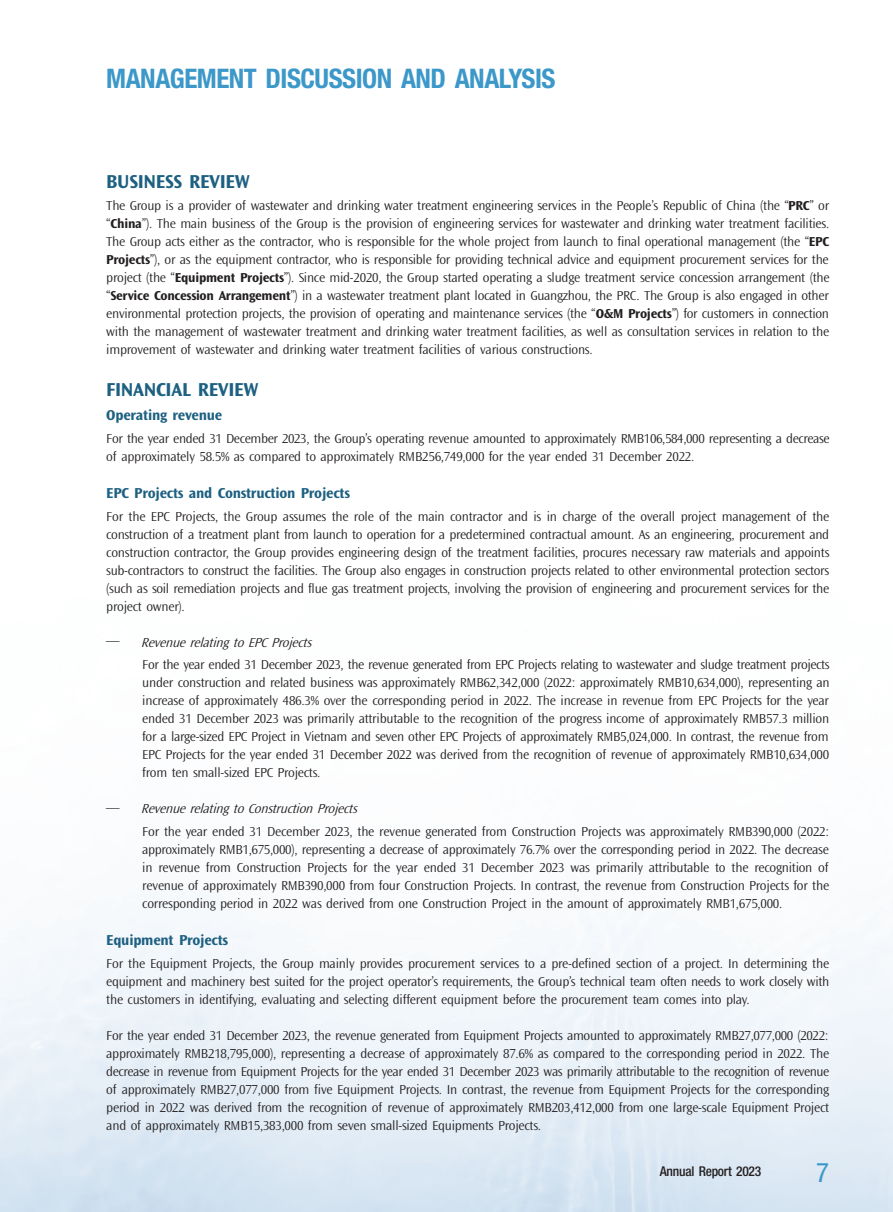
<style>
.page{position:relative;width:893px;height:1212px;background:#fff}
.page>*{position:absolute;margin:0;border:0;box-sizing:border-box;transform-origin:0 0}
.t1{font:700 condensed 27px "Helvetica Neue LT Std";letter-spacing:-.02em;color:#3c98c9}
.t2{font:condensed 27px "Helvetica Neue LT Std";color:#3c98c9}
._03_H1{font:700 19.5px "Ocean Sans Std";letter-spacing:-.015em;color:#1d6081}
._04___H2{font:700 15px "Ocean Sans Std";letter-spacing:-.015em;color:#1d6081}
._01_Body_Text{font:300 13.5px/18px "Ocean Sans Std";letter-spacing:-.02em;color:#231f20;text-align:justify}
._11_P0{font:300 13.5px/18px "Ocean Sans Std";letter-spacing:-.02em;color:#231f20;text-align:justify}
._06_______H4{font:italic 300 13.5px "Ocean Sans Std";color:#231f20}
.t3{font:500 condensed 13.5px "Helvetica Neue LT Std";letter-spacing:-.02em;color:#231f20}
.s1{font-weight:700}
</style>
<div class="page">
<h1 class="t1" style="left:106px;top:62px;width:451px">MANAGEMENT DISCUSSION AND ANALYSIS</h1>
<p class="_03_H1" style="left:106px;top:170px;width:145px">BUSINESS REVIEW</p>
<p class="_11_P0" style="left:106px;top:197px;width:725px">The Group is a provider of wastewater and drinking water treatment engineering services in the People’s Republic of China (the “<span class="s1">PRC</span>” or “<span class="s1">China</span>”). The main business of the Group is the provision of engineering services for wastewater and drinking water treatment facilities.<br>The Group acts either as the contractor, who is responsible for the whole project from launch to final operational management (the “<span class="s1">EPC Projects</span>”), or as the equipment contractor, who is responsible for providing technical advice and equipment procurement services for the project (the “<span class="s1">Equipment Projects</span>”). Since mid-2020, the Group started operating a sludge treatment service concession arrangement (the “<span class="s1">Service Concession Arrangement</span>”) in a wastewater treatment plant located in Guangzhou, the PRC. The Group is also engaged in other environmental protection projects, the provision of operating and maintenance services (the “<span class="s1">O&amp;M Projects</span>”) for customers in connection with the management of wastewater treatment and drinking water treatment facilities, as well as consultation services in relation to the improvement of wastewater and drinking water treatment facilities of various constructions.</p>
<p class="_03_H1" style="left:106px;top:379px;width:154px">FINANCIAL REVIEW</p>
<p class="_04___H2" style="left:106px;top:407px;width:117px">Operating revenue</p>
<p class="_01_Body_Text" style="left:106px;top:429px;width:725px">For the year ended 31 December 2023, the Group’s operating revenue amounted to approximately RMB106,584,000 representing a decrease of approximately 58.5% as compared to approximately RMB256,749,000 for the year ended 31 December 2022.</p>
<p class="_04___H2" style="left:106px;top:485px;width:245px">EPC Projects and Construction Projects</p>
<p class="_01_Body_Text" style="left:106px;top:507px;width:725px">For the EPC Projects, the Group assumes the role of the main contractor and is in charge of the overall project management of the construction of a treatment plant from launch to operation for a predetermined contractual amount. As an engineering, procurement and construction contractor, the Group provides engineering design of the treatment facilities, procures necessary raw materials and appoints sub-contractors to construct the facilities. The Group also engages in construction projects related to other environmental protection sectors (such as soil remediation projects and flue gas treatment projects, involving the provision of engineering and procurement services for the project owner).</p>
<p class="_06_______H4" style="left:105px;top:635px;width:211px">— RevenuerelatingtoEPCProjects</p>
<p class="_01_Body_Text" style="left:142px;top:656px;width:689px">For the year ended 31 December 2023, the revenue generated from EPC Projects relating to wastewater and sludge treatment projects under construction and related business was approximately RMB62,342,000 (2022: approximately RMB10,634,000), representing an increase of approximately 486.3% over the corresponding period in 2022. The increase in revenue from EPC Projects for the year ended 31 December 2023 was primarily attributable to the recognition of the progress income of approximately RMB57.3 million for a large-sized EPC Project in Vietnam and seven other EPC Projects of approximately RMB5,024,000. In contrast, the revenue from EPC Projects for the year ended 31 December 2022 was derived from the recognition of revenue of approximately RMB10,634,000 from ten small-sized EPC Projects.</p>
<p class="_06_______H4" style="left:105px;top:801px;width:257px">— RevenuerelatingtoConstructionProjects</p>
<p class="_01_Body_Text" style="left:142px;top:822px;width:688px">For the year ended 31 December 2023, the revenue generated from Construction Projects was approximately RMB390,000 (2022: approximately RMB1,675,000), representing a decrease of approximately 76.7% over the corresponding period in 2022. The decrease in revenue from Construction Projects for the year ended 31 December 2023 was primarily attributable to the recognition of revenue of approximately RMB390,000 from four Construction Projects. In contrast, the revenue from Construction Projects for the corresponding period in 2022 was derived from one Construction Project in the amount of approximately RMB1,675,000.</p>
<p class="_04___H2" style="left:106px;top:932px;width:123px">Equipment Projects</p>
<p class="_01_Body_Text" style="left:106px;top:954px;width:724px">For the Equipment Projects, the Group mainly provides procurement services to a pre-defined section of a project. In determining the equipment and machinery best suited for the project operator’s requirements, the Group’s technical team often needs to work closely with the customers in identifying, evaluating and selecting different equipment before the procurement team comes into play.</p>
<p class="_01_Body_Text" style="left:106px;top:1026px;width:724px">For the year ended 31 December 2023, the revenue generated from Equipment Projects amounted to approximately RMB27,077,000 (2022: approximately RMB218,795,000), representing a decrease of approximately 87.6% as compared to the corresponding period in 2022. The decrease in revenue from Equipment Projects for the year ended 31 December 2023 was primarily attributable to the recognition of revenue of approximately RMB27,077,000 from five Equipment Projects. In contrast, the revenue from Equipment Projects for the corresponding period in 2022 was derived from the recognition of revenue of approximately RMB203,412,000 from one large-scale Equipment Project and of approximately RMB15,383,000 from seven small-sized Equipments Projects.</p>
<p class="t3" style="left:660px;top:1163px;width:103px">Annual Report 2023</p>
<h1 class="t2" style="left:816px;top:1157px;width:14px">7</h1>
</div>
